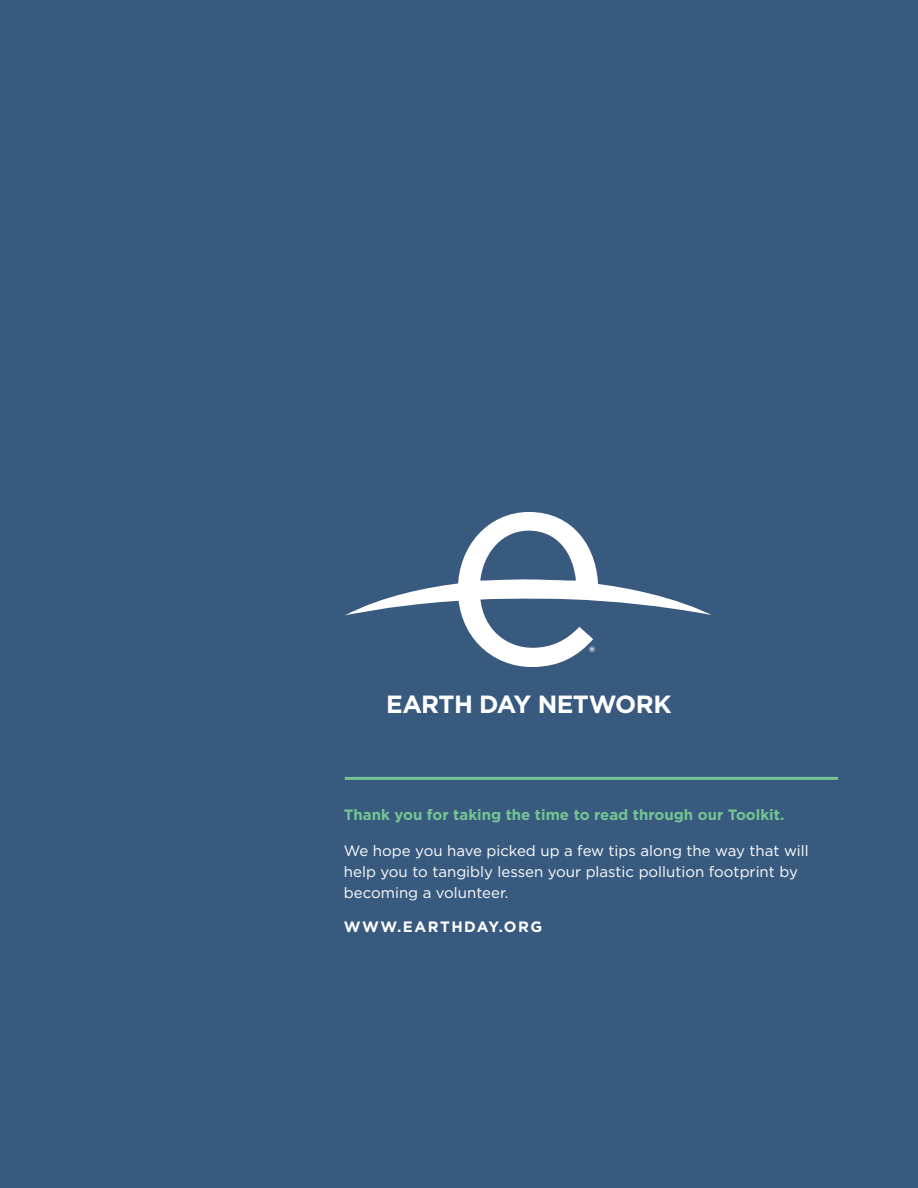
<style>
.page{position:relative;width:918px;height:1188px;background:#395a7f}
.page>*{position:absolute;margin:0;border:0;box-sizing:border-box;transform-origin:0 0}
.t1{font:700 24.9px "Gotham";letter-spacing:-.025em;color:#fff}
.t2{font:700 16.35px "Gotham";color:#fff}
.t3{font:15px/21px "Gotham";color:#fff}
.t4{font:700 15px "Gotham";color:#73c592}
.t5{font:700 15px "Gotham";letter-spacing:.1em;color:#fff}
</style>
<div class="page">
<svg style="left:345px;top:512px;width:366px;height:155px"></svg>
<hr style="left:345px;top:777px;width:493px;height:3px;background:#73c592">
<p class="t2" style="left:589px;top:641px;width:8px">®</p>
<p class="t1" style="left:386px;top:688px;width:287px">EARTH DAY NETWORK</p>
<p class="t4" style="left:344px;top:804px;width:442px">Thank you for taking the time to read through our Toolkit.</p>
<p class="t3" style="left:344px;top:840px;width:466px">We hope you have picked up a few tips along the way that will help you to tangibly lessen your plastic pollution footprint by becoming a volunteer.</p>
<p class="t5" style="left:344px;top:917px;width:200px">WWW.EARTHDAY.ORG</p>
</div>
